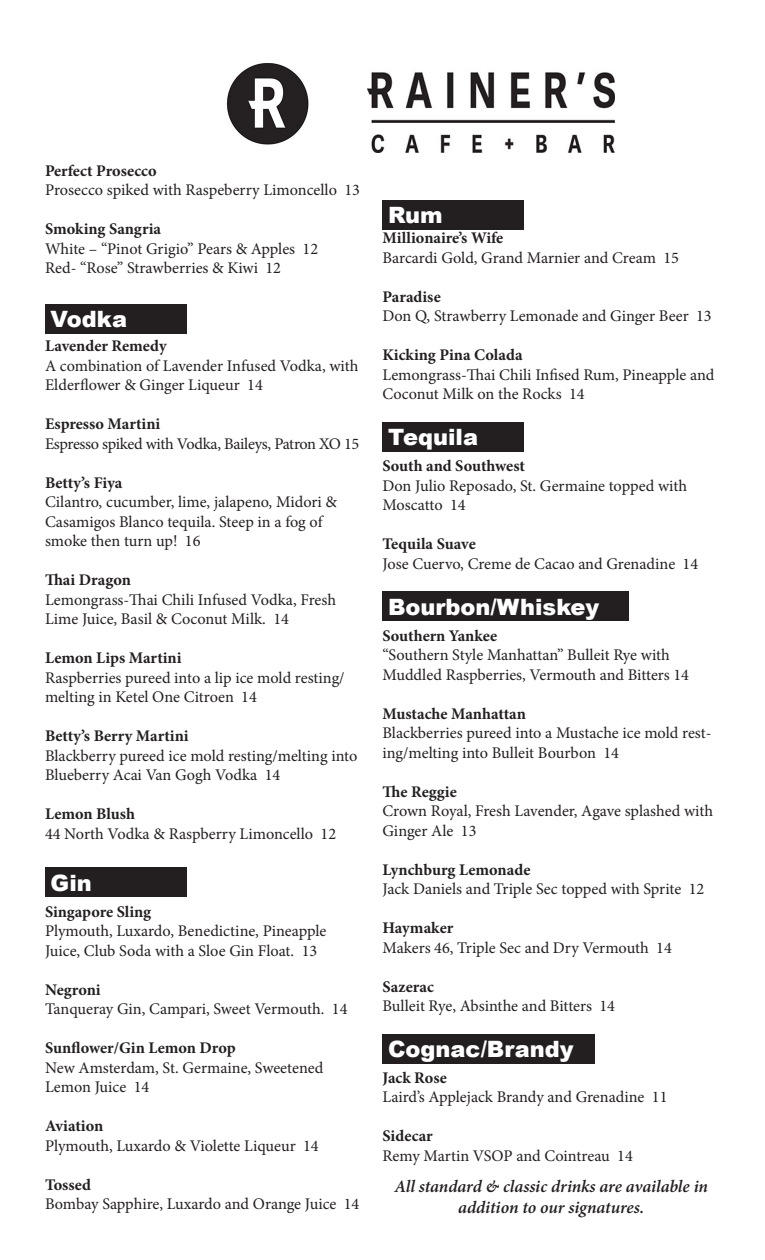
<style>
.page{position:relative;width:765px;height:1260px;background:#fff}
.page>*{position:absolute;margin:0;border:0;box-sizing:border-box;transform-origin:0 0}
.t1{font:900 22.5px "Arial";color:#fff}
.t2{font:italic 600 17.5px/21px "Minion Pro";letter-spacing:-.01em;color:#231f20;text-align:center}
.t3{font:16.25px/19.5px "Minion Pro";color:#231f20}
.t4{font:700 16.25px "Minion Pro";color:#231f20}
.t5{font:16.25px "Minion Pro";letter-spacing:-.02em;color:#231f20}
</style>
<div class="page">
<img style="left:226px;top:63px;width:388px;height:89px">
<div style="left:382px;top:422px;width:142px;height:30px;background:#231f20"></div>
<div style="left:382px;top:591px;width:247px;height:30px;background:#231f20"></div>
<div style="left:382px;top:1034px;width:213px;height:29px;background:#231f20"></div>
<div style="left:45px;top:304px;width:141px;height:29px;background:#231f20"></div>
<div style="left:45px;top:868px;width:141px;height:29px;background:#231f20"></div>
<div style="left:382px;top:200px;width:142px;height:29px;background:#231f20"></div>
<p class="t4" style="left:45px;top:159px;width:113px">Perfect Prosecco</p>
<p class="t3" style="left:45px;top:180px;width:316px">Prosecco spiked with Raspeberry Limoncello 13</p>
<p class="t4" style="left:45px;top:217px;width:118px">Smoking Sangria</p>
<p class="t3" style="left:45px;top:239px;width:275px">White – “Pinot Grigio” Pears &amp; Apples 12<br>Red- “Rose” Strawberries &amp; Kiwi 12</p>
<h1 class="t1" style="left:51px;top:303px;width:78px">Vodka</h1>
<p class="t4" style="left:45px;top:334px;width:123px">Lavender Remedy</p>
<p class="t3" style="left:45px;top:356px;width:315px">A combination of Lavender Infused Vodka, with<br>Elderflower &amp; Ginger Liqueur 14</p>
<p class="t4" style="left:45px;top:412px;width:117px">Espresso Martini</p>
<p class="t5" style="left:45px;top:433px;width:316px">Espresso spiked with Vodka, Baileys, Patron XO 15</p>
<p class="t4" style="left:45px;top:471px;width:79px">Betty’s Fiya</p>
<p class="t3" style="left:45px;top:492px;width:294px">Cilantro, cucumber, lime, jalapeno, Midori &amp;<br>Casamigos Blanco tequila. Steep in a fog of smoke then turn up! 16</p>
<p class="t4" style="left:45px;top:568px;width:87px">Thai Dragon</p>
<p class="t3" style="left:45px;top:590px;width:293px">Lemongrass-Thai Chili Infused Vodka, Fresh<br>Lime Juice, Basil &amp; Coconut Milk. 14</p>
<p class="t4" style="left:45px;top:646px;width:138px">Lemon Lips Martini</p>
<p class="t3" style="left:45px;top:668px;width:301px">Raspberries pureed into a lip ice mold resting/ melting in Ketel One Citroen 14</p>
<p class="t4" style="left:45px;top:724px;width:145px">Betty’s Berry Martini</p>
<p class="t3" style="left:45px;top:746px;width:314px">Blackberry pureed ice mold resting/melting into<br>Blueberry Acai Van Gogh Vodka 14</p>
<p class="t4" style="left:45px;top:802px;width:91px">Lemon Blush</p>
<p class="t3" style="left:45px;top:824px;width:293px">44 North Vodka &amp; Raspberry Limoncello 12</p>
<h1 class="t1" style="left:51px;top:867px;width:43px">Gin</h1>
<p class="t4" style="left:45px;top:900px;width:108px">Singapore Sling</p>
<p class="t3" style="left:45px;top:921px;width:283px">Plymouth, Luxardo, Benedictine, Pineapple<br>Juice, Club Soda with a Sloe Gin Float. 13</p>
<p class="t4" style="left:45px;top:978px;width:57px">Negroni</p>
<p class="t3" style="left:45px;top:999px;width:304px">Tanqueray Gin, Campari, Sweet Vermouth. 14</p>
<p class="t4" style="left:45px;top:1036px;width:192px">Sunflower/Gin Lemon Drop</p>
<p class="t3" style="left:45px;top:1058px;width:280px">New Amsterdam, St. Germaine, Sweetened<br>Lemon Juice 14</p>
<p class="t4" style="left:45px;top:1114px;width:60px">Aviation</p>
<p class="t3" style="left:45px;top:1136px;width:275px">Plymouth, Luxardo &amp; Violette Liqueur 14</p>
<p class="t4" style="left:45px;top:1173px;width:48px">Tossed</p>
<p class="t3" style="left:45px;top:1194px;width:316px">Bombay Sapphire, Luxardo and Orange Juice 14</p>
<h1 class="t1" style="left:388px;top:199px;width:56px">Rum</h1>
<p class="t4" style="left:382px;top:226px;width:122px">Millionaire’s Wife</p>
<p class="t3" style="left:382px;top:248px;width:298px">Barcardi Gold, Grand Marnier and Cream 15</p>
<p class="t4" style="left:382px;top:285px;width:60px">Paradise</p>
<p class="t3" style="left:382px;top:306px;width:331px">Don Q, Strawberry Lemonade and Ginger Beer 13</p>
<p class="t4" style="left:382px;top:343px;width:142px">Kicking Pina Colada</p>
<p class="t3" style="left:382px;top:365px;width:333px">Lemongrass-Thai Chili Infised Rum, Pineapple and<br>Coconut Milk on the Rocks 14</p>
<h1 class="t1" style="left:388px;top:421px;width:91px">Tequila</h1>
<p class="t4" style="left:382px;top:454px;width:144px">South and Southwest</p>
<p class="t3" style="left:382px;top:476px;width:306px">Don Julio Reposado, St. Germaine topped with<br>Moscatto 14</p>
<p class="t4" style="left:382px;top:532px;width:95px">Tequila Suave</p>
<p class="t3" style="left:382px;top:554px;width:317px">Jose Cuervo, Creme de Cacao and Grenadine 14</p>
<h1 class="t1" style="left:388px;top:591px;width:213px">Bourbon/Whiskey</h1>
<p class="t4" style="left:382px;top:624px;width:116px">Southern Yankee</p>
<p class="t3" style="left:382px;top:645px;width:308px">“Southern Style Manhattan” Bulleit Rye with<br>Muddled Raspberries, Vermouth and Bitters 14</p>
<p class="t4" style="left:382px;top:702px;width:145px">Mustache Manhattan</p>
<p class="t3" style="left:382px;top:723px;width:331px">Blackberries pureed into a Mustache ice mold rest&shy;ing/melting into Bulleit Bourbon 14</p>
<p class="t4" style="left:382px;top:780px;width:76px">The Reggie</p>
<p class="t3" style="left:382px;top:801px;width:332px">Crown Royal, Fresh Lavender, Agave splashed with<br>Ginger Ale 13</p>
<p class="t4" style="left:382px;top:858px;width:149px">Lynchburg Lemonade</p>
<p class="t3" style="left:382px;top:879px;width:323px">Jack Daniels and Triple Sec topped with Sprite 12</p>
<p class="t4" style="left:382px;top:916px;width:72px">Haymaker</p>
<p class="t3" style="left:382px;top:938px;width:291px">Makers 46, Triple Sec and Dry Vermouth 14</p>
<p class="t4" style="left:382px;top:975px;width:53px">Sazerac</p>
<p class="t3" style="left:382px;top:996px;width:234px">Bulleit Rye, Absinthe and Bitters 14</p>
<h1 class="t1" style="left:388px;top:1033px;width:187px">Cognac/Brandy</h1>
<p class="t4" style="left:382px;top:1066px;width:66px">Jack Rose</p>
<p class="t3" style="left:382px;top:1088px;width:287px">Laird’s Applejack Brandy and Grenadine 11</p>
<p class="t4" style="left:382px;top:1125px;width:52px">Sidecar</p>
<p class="t3" style="left:382px;top:1146px;width:252px">Remy Martin VSOP and Cointreau 14</p>
<p class="t2" style="left:394px;top:1175px;width:315px">All standard &amp; classic drinks are available in addition to our signatures.</p>
</div>
